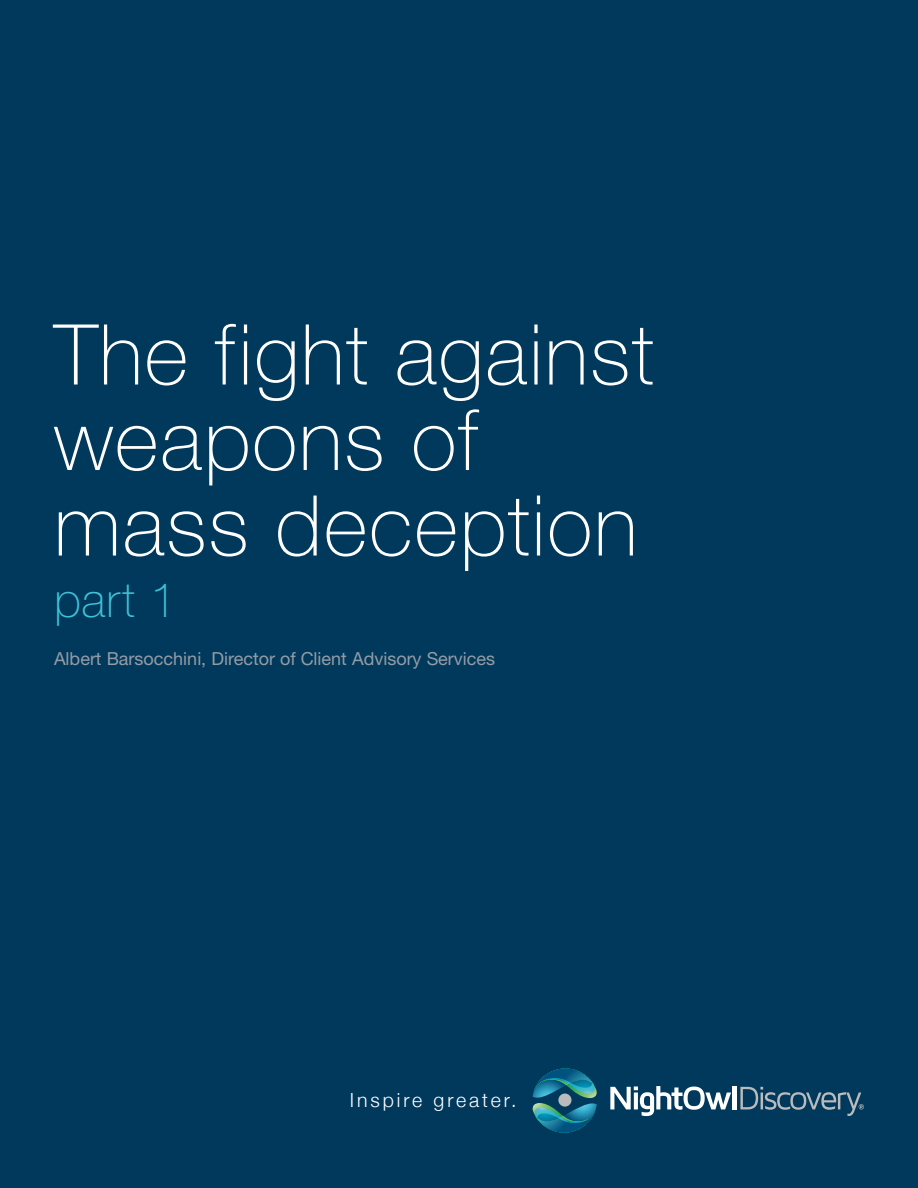
<style>
.page{position:relative;width:918px;height:1188px;background:#00395c}
.page>*{position:absolute;margin:0;border:0;box-sizing:border-box;transform-origin:0 0}
.t1{font:100 84px/85.5px "Helvetica Neue LT Std";letter-spacing:.02em;color:#fff}
.t2{font:100 48px "Helvetica Neue LT Std";color:#3fc2d7}
.t3{font:300 19.5px "Helvetica Neue";letter-spacing:.15em;color:#fff}
.t4{font:18px "Helvetica Neue LT Std";color:#949ca6}
</style>
<div class="page">
<svg style="left:532px;top:1068px;width:65px;height:65px"></svg>
<svg style="left:610px;top:1086px;width:121px;height:30px"></svg>
<div style="left:732px;top:1086px;width:5px;height:23px;background:#fff"></div>
<svg style="left:740px;top:1087px;width:124px;height:29px"></svg>
<h1 class="t1" style="left:54px;top:312px;width:601px">The fight against weapons of mass deception</h1>
<h2 class="t2" style="left:54px;top:573px;width:124px">part 1</h2>
<p class="t4" style="left:54px;top:648px;width:443px">Albert Barsocchini, Director of Client Advisory Services</p>
<p class="t3" style="left:350px;top:1084px;width:168px">Inspire greater.</p>
</div>
